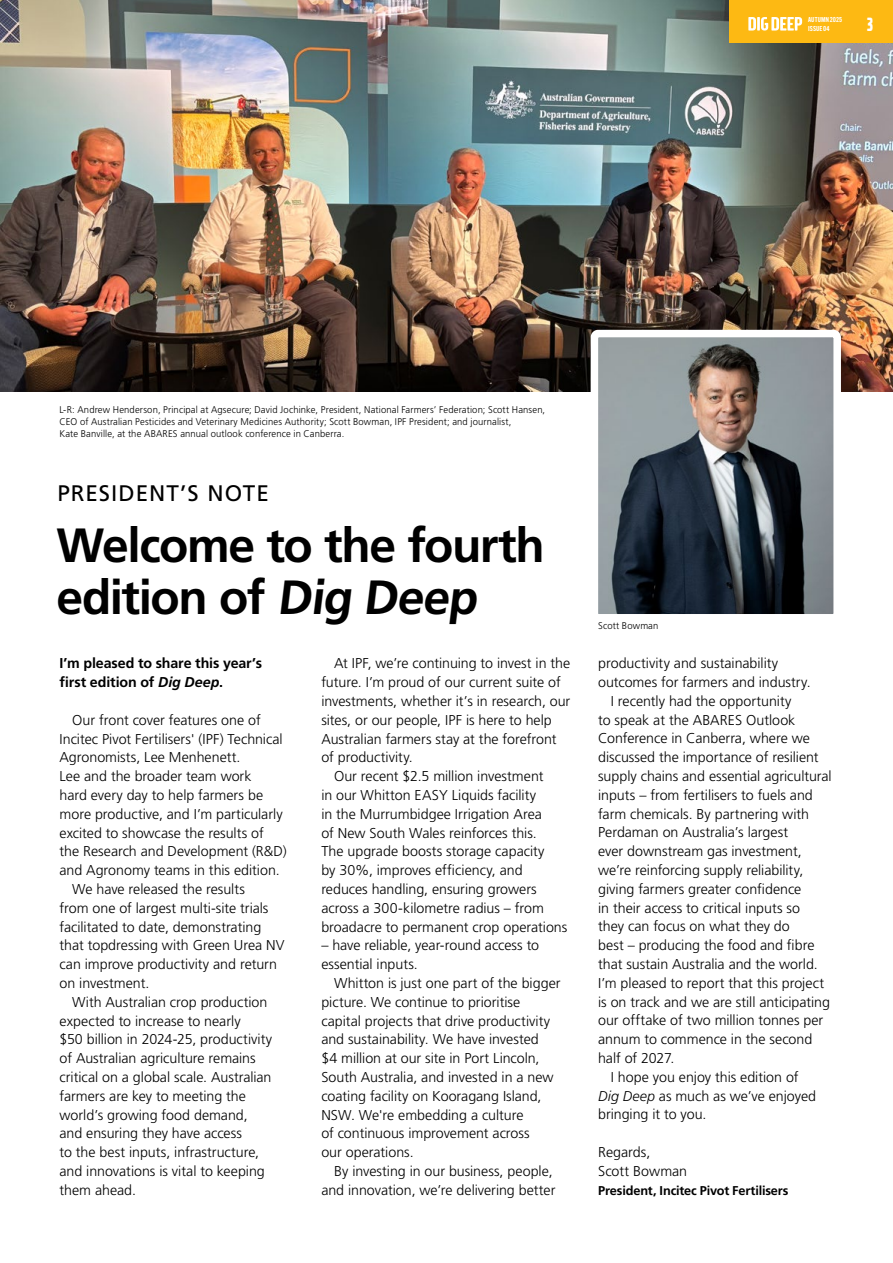
<style>
.page{position:relative;width:893px;height:1263px;background:#fff}
.page>*{position:absolute;margin:0;border:0;box-sizing:border-box;transform-origin:0 0}
.t1{font:700 48px/51.8px "Frutiger LT Std";letter-spacing:-.03em;color:#000}
.t2{font:22.5px "Frutiger LT Std";letter-spacing:.045em;color:#000}
.t3{font:19.05px "IPFSOIL Regular";color:#fff}
.t4{font:300 14.25px/18.8px "Frutiger LT Std";color:#000}
.t5{font:700 14.25px/18.8px "Frutiger LT Std";letter-spacing:-.005em;color:#000}
.t6{font:700 12.75px "Frutiger LT Std";letter-spacing:-.01em;color:#000}
.t7{font:300 9.75px/12px "Frutiger LT Std";letter-spacing:.015em;color:#000}
.t8{font:600 6.9px/8.2px "Alternate Gothic ATF";letter-spacing:.015em;color:#fff}
.s1{font-style:italic}
</style>
<div class="page">
<img style="left:1px;top:0;width:892px;height:391px">
<img style="left:0;top:0;width:1px;height:1263px">
<img style="left:600px;top:339px;width:232px;height:273px">
<div style="left:591px;top:330px;width:250px;height:291px;border:8px solid #fff;border-radius:4px"></div>
<div style="left:730px;top:0;width:163px;height:43px;background:#fdb913"></div>
<svg style="left:748px;top:17px;width:54px;height:14px"></svg>
<p class="t8" style="left:808px;top:16px;width:36px">AUTUMN 2025<br>ISSUE 04</p>
<h3 class="t3" style="left:867px;top:13px;width:8px">3</h3>
<p class="t7" style="left:60px;top:403px;width:487px">L-R: Andrew Henderson, Principal at Agsecure; David Jochinke, President, National Farmers’ Federation; Scott Hansen,<br>CEO of Australian Pesticides and Veterinary Medicines Authority; Scott Bowman, IPF President; and journalist,<br>Kate Banville, at the ABARES annual outlook conference in Canberra.</p>
<h2 class="t2" style="left:57px;top:480px;width:213px">PRESIDENT’S NOTE</h2>
<h1 class="t1" style="left:57px;top:519px;width:490px">Welcome to the fourth edition of Dig Deep</h1>
<p class="t5" style="left:60px;top:654px;width:204px">I’m pleased to share this year’s first edition of <span class="s1">Dig Deep</span>.</p>
<p class="t4" style="left:72px;top:711px;width:190px">Our front cover features one of</p>
<p class="t4" style="left:60px;top:730px;width:225px">Incitec Pivot Fertilisers' (IPF) Technical</p>
<p class="t4" style="left:60px;top:748px;width:182px">Agronomists, Lee Menhenett.</p>
<p class="t4" style="left:60px;top:767px;width:193px">Lee and the broader team work</p>
<p class="t4" style="left:60px;top:786px;width:205px">hard every day to help farmers be</p>
<p class="t4" style="left:60px;top:805px;width:225px">more productive, and I’m particularly</p>
<p class="t4" style="left:60px;top:823px;width:206px">excited to showcase the results of</p>
<p class="t4" style="left:60px;top:842px;width:229px">the Research and Development (R&amp;D)</p>
<p class="t4" style="left:60px;top:861px;width:222px">and Agronomy teams in this edition.</p>
<p class="t4" style="left:72px;top:880px;width:174px">We have released the results</p>
<p class="t4" style="left:60px;top:899px;width:210px">from one of largest multi-site trials</p>
<p class="t4" style="left:60px;top:917px;width:203px">facilitated to date, demonstrating</p>
<p class="t4" style="left:60px;top:936px;width:227px">that topdressing with Green Urea NV</p>
<p class="t4" style="left:60px;top:955px;width:219px">can improve productivity and return</p>
<p class="t4" style="left:60px;top:974px;width:91px">on investment.</p>
<p class="t4" style="left:72px;top:993px;width:197px">With Australian crop production</p>
<p class="t4" style="left:60px;top:1011px;width:183px">expected to increase to nearly</p>
<p class="t4" style="left:60px;top:1030px;width:214px">$50 billion in 2024-25, productivity</p>
<p class="t4" style="left:60px;top:1049px;width:198px">of Australian agriculture remains</p>
<p class="t4" style="left:60px;top:1068px;width:214px">critical on a global scale. Australian</p>
<p class="t4" style="left:60px;top:1087px;width:188px">farmers are key to meeting the</p>
<p class="t4" style="left:60px;top:1105px;width:190px">world’s growing food demand,</p>
<p class="t4" style="left:60px;top:1124px;width:184px">and ensuring they have access</p>
<p class="t4" style="left:60px;top:1143px;width:201px">to the best inputs, infrastructure,</p>
<p class="t4" style="left:60px;top:1162px;width:207px">and innovations is vital to keeping</p>
<p class="t4" style="left:60px;top:1181px;width:78px">them ahead.</p>
<p class="t4" style="left:334px;top:654px;width:238px">At IPF, we’re continuing to invest in the</p>
<p class="t4" style="left:321px;top:673px;width:241px">future. I’m proud of our current suite of</p>
<p class="t4" style="left:321px;top:692px;width:251px">investments, whether it’s in research, our</p>
<p class="t4" style="left:321px;top:711px;width:232px">sites, or our people, IPF is here to help</p>
<p class="t4" style="left:321px;top:729px;width:237px">Australian farmers stay at the forefront</p>
<p class="t4" style="left:321px;top:748px;width:93px">of productivity.</p>
<p class="t4" style="left:334px;top:767px;width:211px">Our recent $2.5 million investment</p>
<p class="t4" style="left:321px;top:786px;width:216px">in our Whitton EASY Liquids facility</p>
<p class="t4" style="left:321px;top:805px;width:222px">in the Murrumbidgee Irrigation Area</p>
<p class="t4" style="left:321px;top:823px;width:217px">of New South Wales reinforces this.</p>
<p class="t4" style="left:321px;top:842px;width:225px">The upgrade boosts storage capacity</p>
<p class="t4" style="left:321px;top:861px;width:203px">by 30%, improves efficiency, and</p>
<p class="t4" style="left:321px;top:880px;width:217px">reduces handling, ensuring growers</p>
<p class="t4" style="left:321px;top:899px;width:224px">across a 300-kilometre radius – from</p>
<p class="t4" style="left:321px;top:917px;width:247px">broadacre to permanent crop operations</p>
<p class="t4" style="left:321px;top:936px;width:219px">– have reliable, year-round access to essential inputs.</p>
<p class="t4" style="left:321px;top:974px;width:241px;text-indent:13px">Whitton is just one part of the bigger picture. We continue to prioritise capital projects that drive productivity and sustainability. We have invested<br>$4 million at our site in Port Lincoln, South Australia, and invested in a new coating facility on Kooragang Island, NSW. We're embedding a culture<br>of continuous improvement across<br>our operations.</p>
<p class="t4" style="left:321px;top:1162px;width:236px;text-align:right">By investing in our business, people, and innovation, we’re delivering better</p>
<p class="t7" style="left:598px;top:620px;width:62px">Scott Bowman</p>
<p class="t4" style="left:598px;top:654px;width:182px">productivity and sustainability</p>
<p class="t4" style="left:598px;top:673px;width:214px">outcomes for farmers and industry.</p>
<p class="t4" style="left:611px;top:692px;width:182px">I recently had the opportunity</p>
<p class="t4" style="left:598px;top:710px;width:199px">to speak at the ABARES Outlook</p>
<p class="t4" style="left:598px;top:729px;width:213px">Conference in Canberra, where we</p>
<p class="t4" style="left:598px;top:748px;width:222px">discussed the importance of resilient</p>
<p class="t4" style="left:598px;top:767px;width:235px">supply chains and essential agricultural</p>
<p class="t4" style="left:598px;top:786px;width:216px">inputs – from fertilisers to fuels and</p>
<p class="t4" style="left:598px;top:804px;width:213px">farm chemicals. By partnering with</p>
<p class="t4" style="left:598px;top:823px;width:191px">Perdaman on Australia’s largest</p>
<p class="t4" style="left:598px;top:842px;width:205px">ever downstream gas investment,</p>
<p class="t4" style="left:598px;top:861px;width:207px">we’re reinforcing supply reliability,</p>
<p class="t4" style="left:598px;top:880px;width:205px">giving farmers greater confidence</p>
<p class="t4" style="left:598px;top:898px;width:203px">in their access to critical inputs so</p>
<p class="t4" style="left:598px;top:917px;width:193px">they can focus on what they do</p>
<p class="t4" style="left:598px;top:936px;width:218px">best – producing the food and fibre</p>
<p class="t4" style="left:598px;top:955px;width:221px">that sustain Australia and the world.</p>
<p class="t4" style="left:598px;top:974px;width:227px">I’m pleased to report that this project</p>
<p class="t4" style="left:598px;top:992px;width:233px">is on track and we are still anticipating</p>
<p class="t4" style="left:598px;top:1011px;width:227px">our offtake of two million tonnes per</p>
<p class="t4" style="left:598px;top:1030px;width:216px">annum to commence in the second</p>
<p class="t4" style="left:598px;top:1049px;width:78px">half of 2027.</p>
<p class="t4" style="left:611px;top:1068px;width:189px">I hope you enjoy this edition of</p>
<p class="t4" style="left:598px;top:1086px;width:219px"><span class="s1">Dig Deep</span> as much as we’ve enjoyed</p>
<p class="t4" style="left:598px;top:1105px;width:110px">bringing it to you.</p>
<p class="t4" style="left:598px;top:1143px;width:91px">Regards,<br>Scott Bowman</p>
<p class="t6" style="left:598px;top:1183px;width:192px">President, Incitec Pivot Fertilisers</p>
</div>
